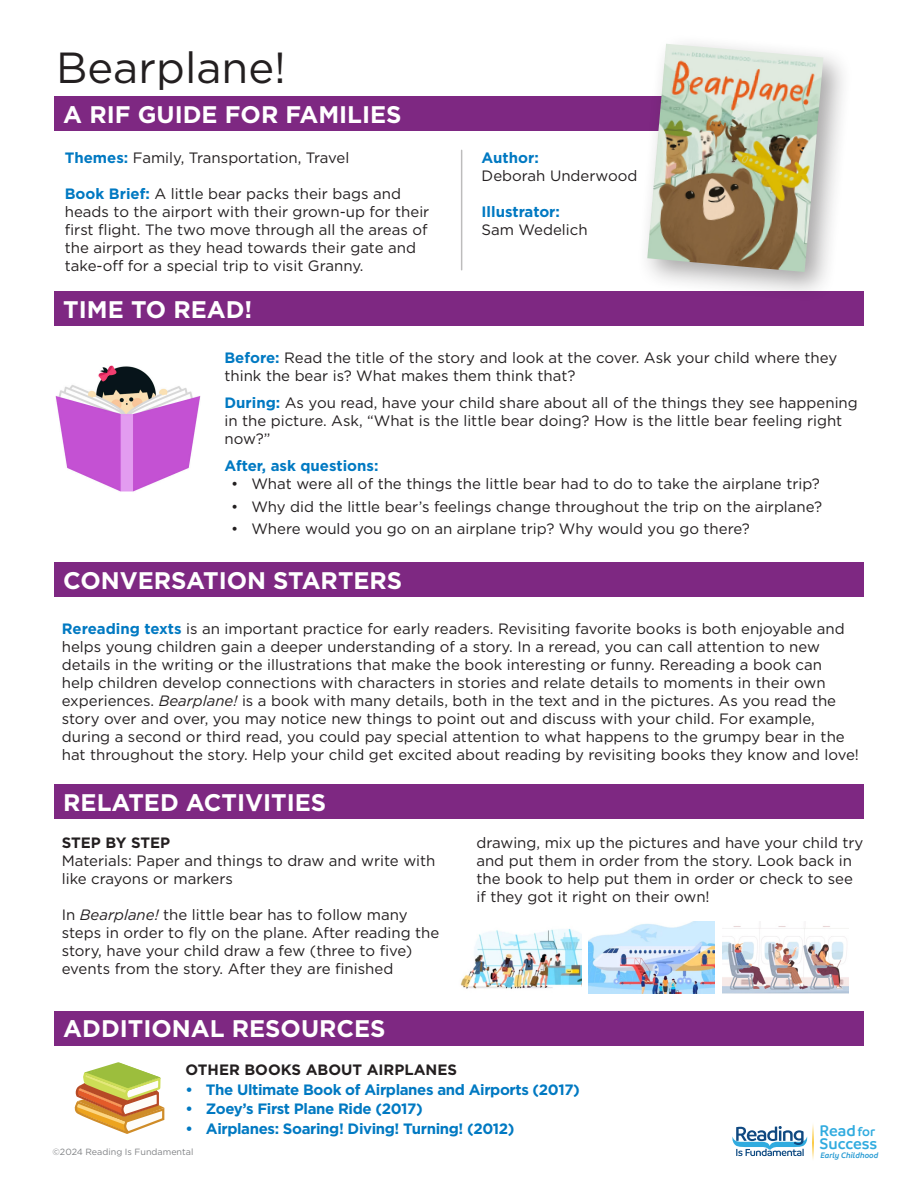
<style>
.page{position:relative;width:918px;height:1188px;background:#fff}
.page>*{position:absolute;margin:0;border:0;box-sizing:border-box;transform-origin:0 0}
.t1{font:43.5px "Gotham";color:#231f20}
.t2{font:700 24px "Gotham";color:#fff}
.t3{font:600 16.5px/12.8px "Branding";color:#30abdf}
.t4{font:15px/18px "Gotham";color:#231f20}
.t5{font:700 15px "Gotham";letter-spacing:-.025em;color:#0079c2}
.t6{font:700 15px "Gotham";color:#231f20}
.t7{font:700 15px "Gotham";color:#0079c2}
.t8{font:9px "Gotham";color:#808285}
.t9{font:italic 600 8.55px "Branding";color:#299bd3}
.s1{font-weight:700;color:#0079c2}
.s2{font-style:italic}
.s3{font-size:13.8px}
</style>
<div class="page">
<div style="left:54px;top:96px;width:627px;height:35px;background:#7e2882"></div>
<div style="left:54px;top:291px;width:810px;height:35px;background:#7e2882"></div>
<div style="left:54px;top:784px;width:810px;height:35px;background:#7e2882"></div>
<div style="left:54px;top:562px;width:810px;height:35px;background:#7e2882"></div>
<div style="left:54px;top:1011px;width:810px;height:35px;background:#7e2882"></div>
<div style="left:637px;top:33px;width:217px;height:269px;background:#231f20;opacity:.4"></div>
<img style="left:647px;top:44px;width:176px;height:228px">
<svg style="left:74px;top:1062px;width:91px;height:72px"></svg>
<img style="left:55px;top:365px;width:146px;height:127px">
<svg style="left:813px;top:1124px;width:1px;height:35px"></svg>
<svg style="left:732px;top:1126px;width:75px;height:30px"></svg>
<hr style="left:461px;top:150px;width:1px;height:120px;background:#231f20">
<img style="left:460px;top:928px;width:122px;height:61px">
<img style="left:589px;top:922px;width:126px;height:72px">
<img style="left:722px;top:926px;width:126px;height:68px">
<p class="t1" style="left:56px;top:39px;width:231px">Bearplane!</p>
<p class="t2" style="left:63px;top:98px;width:340px">A RIF GUIDE FOR FAMILIES</p>
<p class="t4" style="left:65px;top:148px;width:286px"><span class="s1">Themes:</span> Family, Transportation, Travel</p>
<p class="t4" style="left:65px;top:184px;width:366px"><span class="s1">Book Brief:</span> A little bear packs their bags and heads to the airport with their grown-up for their first flight. The two move through all the areas of the airport as they head towards their gate and take-off for a special trip to visit Granny.</p>
<p class="t2" style="left:63px;top:293px;width:191px">TIME TO READ!</p>
<p class="t5" style="left:482px;top:147px;width:59px">Author:</p>
<p class="t4" style="left:482px;top:166px;width:157px">Deborah Underwood</p>
<p class="t7" style="left:482px;top:201px;width:80px">Illustrator:</p>
<p class="t4" style="left:482px;top:220px;width:108px">Sam Wedelich</p>
<p class="t4" style="left:224px;top:349px;width:614px"><span class="s1">Before:</span> Read the title of the story and look at the cover. Ask your child where they think the bear is? What makes them think that?</p>
<p class="t4" style="left:224px;top:394px;width:635px"><span class="s1">During:</span> As you read, have your child share about all of the things they see happening in the picture. Ask, “What is the little bear doing? How is the little bear feeling right now?”</p>
<p class="t7" style="left:224px;top:456px;width:156px">After, ask questions:</p>
<p class="t4" style="left:231px;top:475px;width:590px">• What were all of the things the little bear had to do to take the airplane trip?</p>
<p class="t4" style="left:231px;top:497px;width:592px">• Why did the little bear’s feelings change throughout the trip on the airplane?</p>
<p class="t4" style="left:231px;top:520px;width:520px">• Where would you go on an airplane trip? Why would you go there?</p>
<p class="t2" style="left:63px;top:564px;width:341px">CONVERSATION STARTERS</p>
<p class="t4" style="left:62px;top:619px;width:799px"><span class="s1">Rereading texts</span> is an important practice for early readers. Revisiting favorite books is both enjoyable and helps young children gain a deeper understanding of a story. In a reread, you can call attention to new details in the writing or the illustrations that make the book interesting or funny. Rereading a book can<br>help children develop connections with characters in stories and relate details to moments in their own experiences. <span class="s2">Bearplane!</span> is a book with many details, both in the text and in the pictures. As you read the story over and over, you may notice new things to point out and discuss with your child. For example, during a second or third read, you could pay special attention to what happens to the grumpy bear in the hat throughout the story. Help your child get excited about reading by revisiting books they know and love!</p>
<p class="t2" style="left:63px;top:786px;width:265px">RELATED ACTIVITIES</p>
<p class="t6" style="left:62px;top:833px;width:110px">STEP BY STEP</p>
<p class="t4" style="left:62px;top:851px;width:375px">Materials: Paper and things to draw and write with like crayons or markers</p>
<p class="t4" style="left:62px;top:905px;width:379px">In <span class="s2">Bearplane!</span> the little bear has to follow many steps in order to fly on the plane. After reading the story, have your child draw a few (three to five) events from the story. After they are finished</p>
<p class="t2" style="left:63px;top:1013px;width:324px">ADDITIONAL RESOURCES</p>
<p class="t4" style="left:476px;top:833px;width:389px">drawing, mix up the pictures and have your child try and put them in order from the story. Look back in the book to help put them in order or check to see if they got it right on their own!</p>
<p class="t6" style="left:186px;top:1060px;width:273px">OTHER BOOKS ABOUT AIRPLANES</p>
<p class="t5" style="left:186px;top:1080px;width:396px">• The Ultimate Book of Airplanes and Airports (2017)</p>
<p class="t5" style="left:186px;top:1099px;width:239px">• Zoey’s First Plane Ride (2017)</p>
<p class="t5" style="left:186px;top:1119px;width:330px">• Airplanes: Soaring! Diving! Turning! (2012)</p>
<p class="t3" style="left:820px;top:1124px;width:59px">Read<span class="s3">for<br></span>Success</p>
<p class="t8" style="left:52px;top:1146px;width:142px">©2024 Reading Is Fundamental</p>
<p class="t9" style="left:820px;top:1151px;width:60px">Early Childhood</p>
</div>
